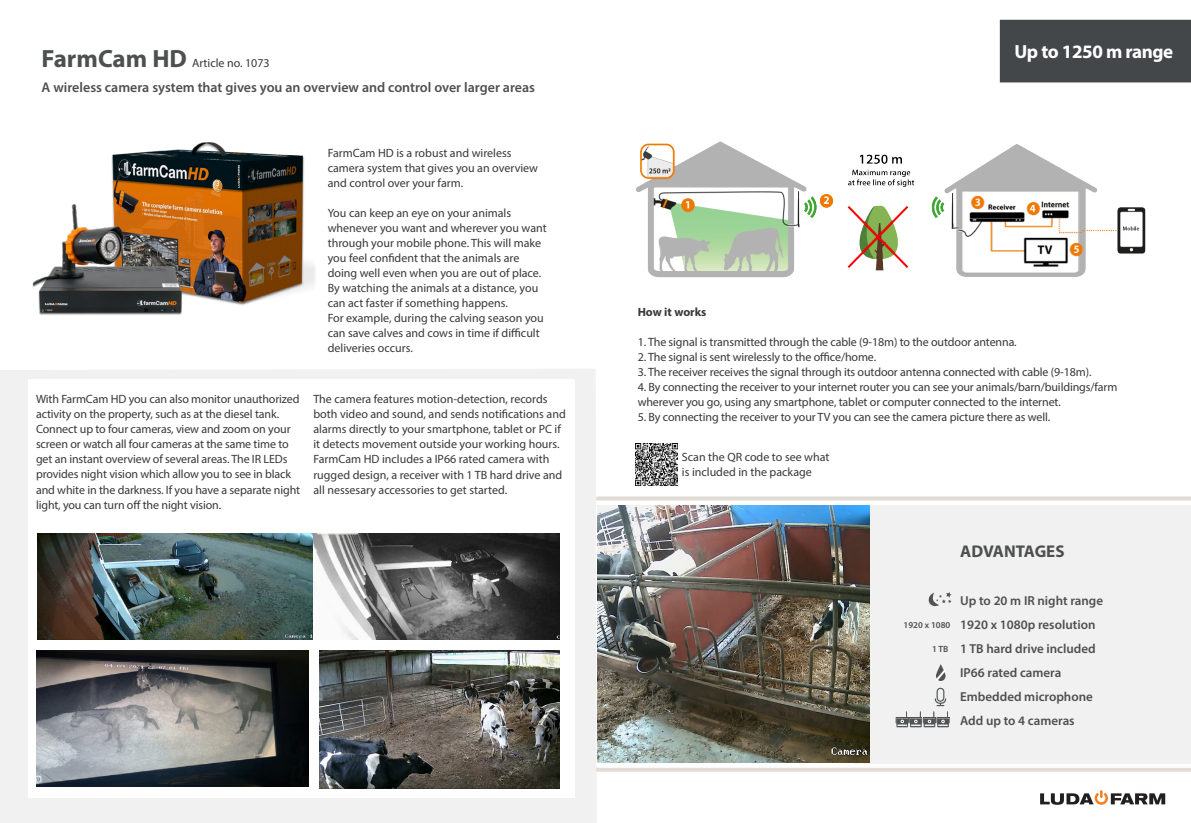
<style>
.page{position:relative;width:1191px;height:823px;background:#fff}
.page>*{position:absolute;margin:0;border:0;box-sizing:border-box;transform-origin:0 0}
.t1{font:700 19px "Myriad Pro";letter-spacing:-.02em;color:#fff}
.t2{font:700 17px "Myriad Pro";color:#4e4f50}
.t3{font:600 14px "Myriad Pro";color:#4e4f50}
.t4{font:600 13px "Myriad Pro";color:#4e4f50}
.t5{font:12px/15px "Myriad Pro";letter-spacing:-.01em;color:#383839}
.t6{font:700 12px "Myriad Pro";letter-spacing:-.005em;color:#383839}
.t7{font:600 9px "Myriad Pro";color:#4e4f50}
.s1{font-weight:700;font-size:25px;color:#4e4f50}
</style>
<div class="page">
<div style="left:854px;top:505px;width:337px;height:258px;background:#f1f1f1"></div>
<hr style="left:597px;top:768px;width:594px;height:3px;background:#e1ddd5">
<svg style="left:597px;top:496px;width:594px;height:4px;background:#e4e1da"></svg>
<img style="left:636px;top:141px;width:510px;height:136px">
<svg style="left:1040px;top:790px;width:125px;height:14px"></svg>
<div style="left:999px;top:20px;width:192px;height:62px;background:#43474a"></div>
<img style="left:32px;top:142px;width:283px;height:173px">
<img style="left:597px;top:505px;width:272px;height:256px">
<div style="left:0;top:369px;width:597px;height:453px;background:#f1f1f1"></div>
<div style="left:29px;top:378px;width:546px;height:419px;background:#fff"></div>
<img style="left:319px;top:650px;width:240px;height:137px">
<img style="left:36px;top:650px;width:272px;height:135px">
<img style="left:37px;top:533px;width:522px;height:106px">
<svg style="left:928px;top:592px;width:23px;height:15px"></svg>
<svg style="left:895px;top:711px;width:54px;height:16px"></svg>
<svg style="left:934px;top:664px;width:13px;height:41px"></svg>
<img style="left:635px;top:443px;width:43px;height:42px">
<p class="t5" style="left:42px;top:55px;width:230px"><span class="s1">FarmCam HD</span> Article no. 1073</p>
<p class="t3" style="left:42px;top:78px;width:495px">A wireless camera system that gives you an overview and control over larger areas</p>
<p class="t5" style="left:328px;top:145px;width:212px">FarmCam HD is a robust and wireless camera system that gives you an overview and control over your farm.</p>
<p class="t5" style="left:328px;top:205px;width:220px">You can keep an eye on your animals whenever you want and wherever you want through your mobile phone. This will make you feel confident that the animals are doing well even when you are out of place.<br>By watching the animals at a distance, you can act faster if something happens.<br>For example, during the calving season you can save calves and cows in time if difficult deliveries occurs.</p>
<p class="t5" style="left:36px;top:391px;width:265px">With FarmCam HD you can also monitor unauthorized activity on the property, such as at the diesel tank.</p>
<p class="t5" style="left:36px;top:421px;width:266px">Connect up to four cameras, view and zoom on your screen or watch all four cameras at the same time to get an instant overview of several areas. The IR LEDs provides night vision which allow you to see in black and white in the darkness. If you have a separate night light, you can turn off the night vision.</p>
<p class="t5" style="left:313px;top:391px;width:254px">The camera features motion-detection, records both video and sound, and sends notifications and alarms directly to your smartphone, tablet or PC if it detects movement outside your working hours.<br>FarmCam HD includes a IP66 rated camera with rugged design, a receiver with 1 TB hard drive and all nessesary accessories to get started.</p>
<p class="t1" style="left:1014px;top:39px;width:160px">Up to 1250 m range</p>
<p class="t6" style="left:637px;top:304px;width:70px">How it works</p>
<p class="t5" style="left:637px;top:334px;width:380px">1. The signal is transmitted through the cable (9-18m) to the outdoor antenna.</p>
<p class="t5" style="left:637px;top:349px;width:240px">2. The signal is sent wirelessly to the office/home.</p>
<p class="t5" style="left:637px;top:364px;width:455px">3. The receiver receives the signal through its outdoor antenna connected with cable (9-18m).</p>
<p class="t5" style="left:637px;top:379px;width:481px">4. By connecting the receiver to your internet router you can see your animals/barn/buildings/farm wherever you go, using any smartphone, tablet or computer connected to the internet.</p>
<p class="t5" style="left:637px;top:409px;width:414px">5. By connecting the receiver to your TV you can see the camera picture there as well.</p>
<p class="t5" style="left:682px;top:449px;width:149px">Scan the QR code to see what</p>
<p class="t5" style="left:682px;top:464px;width:132px">is included in the package</p>
<p class="t7" style="left:903px;top:618px;width:48px">1920 x 1080</p>
<p class="t7" style="left:932px;top:643px;width:18px">1 TB</p>
<p class="t2" style="left:960px;top:539px;width:106px">ADVANTAGES</p>
<p class="t4" style="left:960px;top:591px;width:144px">Up to 20 m IR night range</p>
<p class="t4" style="left:960px;top:615px;width:137px">1920 x 1080p resolution</p>
<p class="t4" style="left:960px;top:639px;width:137px">1 TB hard drive included</p>
<p class="t4" style="left:960px;top:663px;width:103px">IP66 rated camera</p>
<p class="t4" style="left:960px;top:687px;width:134px">Embedded microphone</p>
<p class="t4" style="left:960px;top:711px;width:116px">Add up to 4 cameras</p>
</div>
